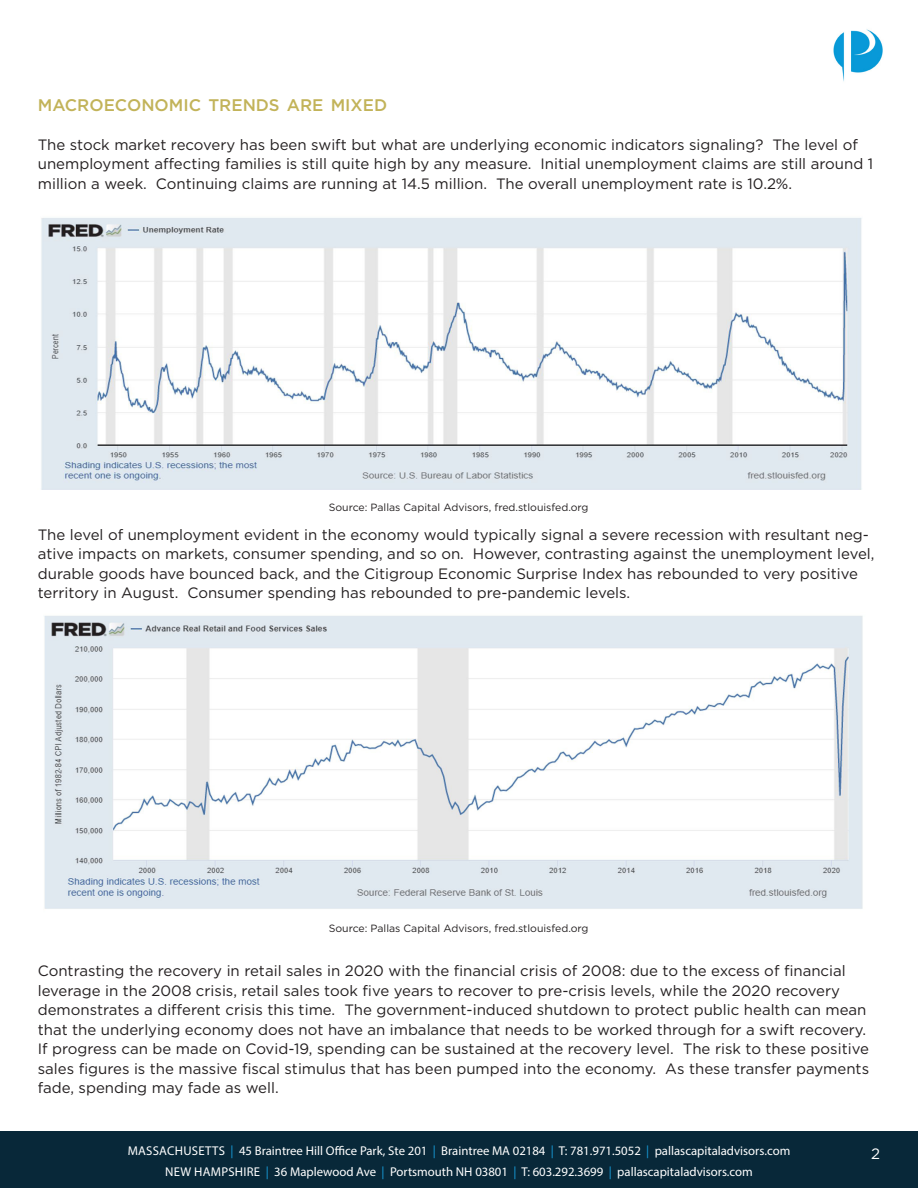
<style>
.page{position:relative;width:918px;height:1188px;background:#fff}
.page>*{position:absolute;margin:0;border:0;box-sizing:border-box;transform-origin:0 0}
.t1{font:500 16.8px "Gotham";color:#c2b359}
.t2{font:15px/19.5px "Gotham";color:#231f20}
.t3{font:15px "Gotham";color:#fff}
.t4{font:12.75px "Myriad Pro";color:#fff}
.t5{font:10.5px "Gotham";color:#231f20}
.s1{color:#179ad7}
</style>
<div class="page">
<div style="left:0;top:1132px;width:918px;height:56px;background:#082839"></div>
<img style="left:833px;top:29px;width:50px;height:53px">
<img style="left:41px;top:218px;width:821px;height:272px">
<img style="left:44px;top:616px;width:819px;height:293px">
<p class="t1" style="left:38px;top:94px;width:351px">MACROECONOMIC TRENDS ARE MIXED</p>
<p class="t2" style="left:38px;top:135px;width:837px">The stock market recovery has been swift but what are underlying economic indicators signaling? The level of unemployment affecting families is still quite high by any measure. Initial unemployment claims are still around 1 million a week. Continuing claims are running at 14.5 million. The overall unemployment rate is 10.2%.</p>
<p class="t5" style="left:329px;top:500px;width:261px">Source: Pallas Capital Advisors, fred.stlouisfed.org</p>
<p class="t2" style="left:38px;top:525px;width:838px">The level of unemployment evident in the economy would typically signal a severe recession with resultant neg&shy;ative impacts on markets, consumer spending, and so on. However, contrasting against the unemployment level, durable goods have bounced back, and the Citigroup Economic Surprise Index has rebounded to very positive territory in August. Consumer spending has rebounded to pre-pandemic levels.</p>
<p class="t5" style="left:329px;top:922px;width:261px">Source: Pallas Capital Advisors, fred.stlouisfed.org</p>
<p class="t2" style="left:38px;top:961px;width:833px">Contrasting the recovery in retail sales in 2020 with the financial crisis of 2008: due to the excess of financial leverage in the 2008 crisis, retail sales took five years to recover to pre-crisis levels, while the 2020 recovery demonstrates a different crisis this time. The government-induced shutdown to protect public health can mean that the underlying economy does not have an imbalance that needs to be worked through for a swift recovery.<br>If progress can be made on Covid-19, spending can be sustained at the recovery level. The risk to these positive sales figures is the massive fiscal stimulus that has been pumped into the economy. As these transfer payments fade, spending may fade as well.</p>
<p class="t4" style="left:128px;top:1143px;width:664px">MASSACHUSETTS <span class="s1">|</span> 45 Braintree Hill Office Park, Ste 201 <span class="s1">|</span> Braintree MA 02184 <span class="s1">|</span> T: 781.971.5052 <span class="s1">|</span> pallascapitaladvisors.com</p>
<p class="t3" style="left:871px;top:1145px;width:10px">2</p>
<p class="t4" style="left:165px;top:1164px;width:589px">NEW HAMPSHIRE <span class="s1">|</span> 36 Maplewood Ave <span class="s1">|</span> Portsmouth NH 03801 <span class="s1">|</span> T: 603.292.3699 <span class="s1">|</span> pallascapitaladvisors.com</p>
</div>
